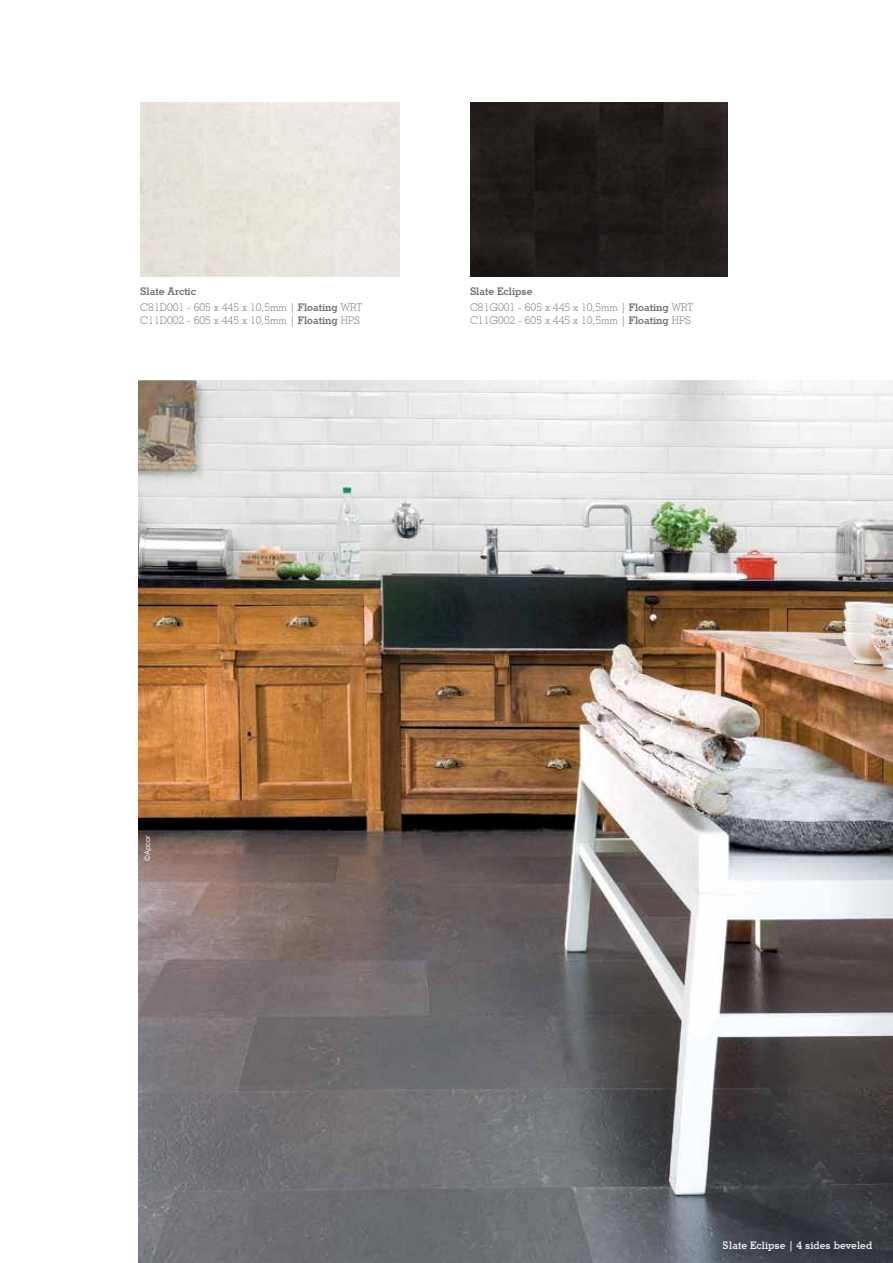
<style>
.page{position:relative;width:893px;height:1263px;background:#fff}
.page>*{position:absolute;margin:0;border:0;box-sizing:border-box;transform-origin:0 0}
.t1{font:300 10.5px/15px "Stymie BT";color:#6d6e71}
.t2{font:700 10.5px "Stymie BT";color:#fff}
.t3{font:7.5px "Arial";color:#fff}
.s1{font-weight:700}
</style>
<div class="page">
<div style="left:470px;top:102px;width:257px;height:174px;background:#221d1a"></div>
<img style="left:139px;top:381px;width:754px;height:882px">
<p class="t1" style="left:140px;top:284px;width:223px"><span class="s1">Slate Arctic<br></span>C81D001 - 605 x 445 x 10,5mm | <span class="s1">Floating</span> WRT</p>
<p class="t1" style="left:140px;top:313px;width:215px">C11D002 - 605 x 445 x 10,5mm | <span class="s1">Floating</span> HPS</p>
<p class="t1" style="left:470px;top:284px;width:225px"><span class="s1">Slate Eclipse<br></span>C81G001 - 605 x 445 x 10,5mm | <span class="s1">Floating</span> WRT</p>
<p class="t1" style="left:470px;top:313px;width:216px">C11G002 - 605 x 445 x 10,5mm | <span class="s1">Floating</span> HPS</p>
<p class="t3" style="left:143px;top:861px;width:27px;rotate:-90deg">©Apcor</p>
<p class="t2" style="left:723px;top:1239px;width:151px">Slate Eclipse | 4 sides beveled</p>
</div>
